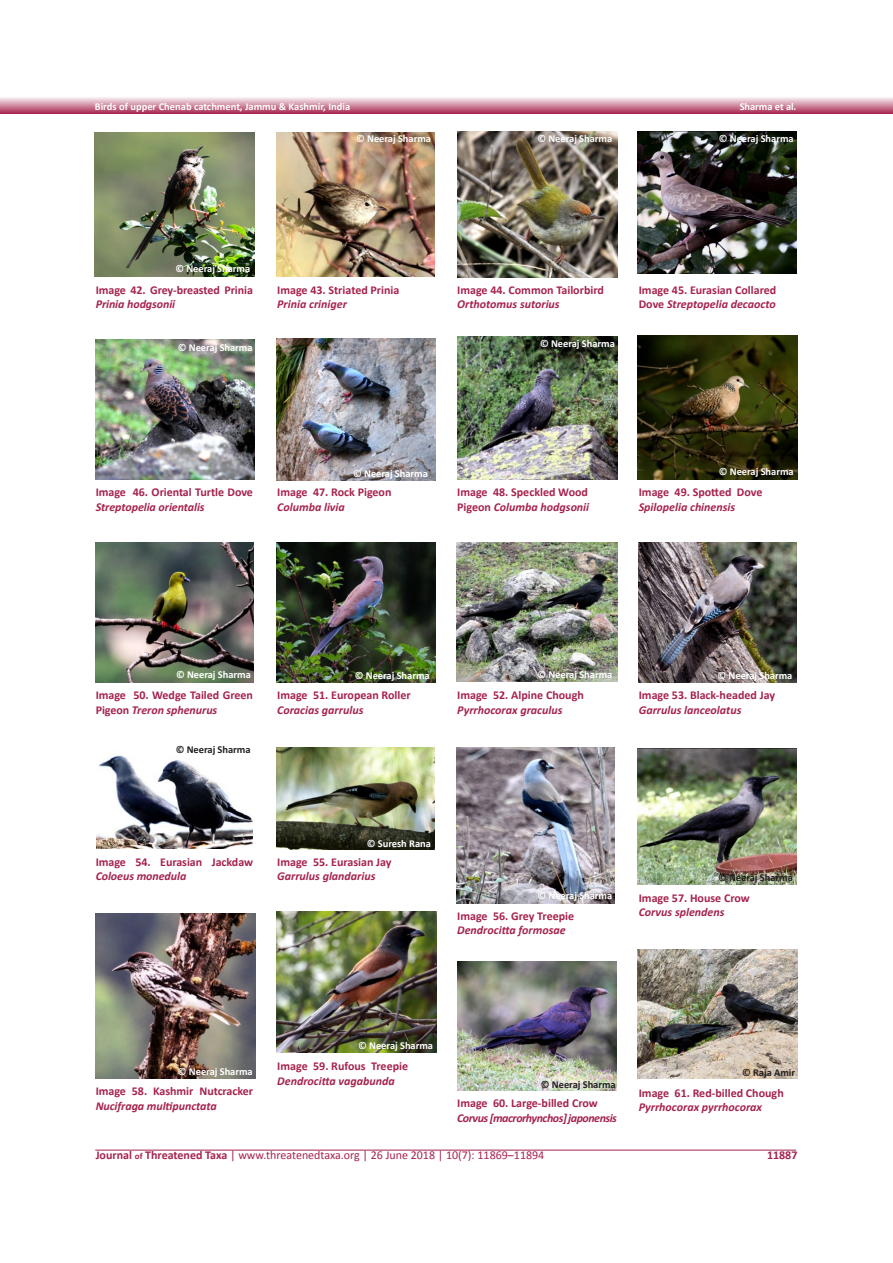
<style>
.page{position:relative;width:893px;height:1263px;background:#fff}
.page>*{position:absolute;margin:0;border:0;box-sizing:border-box;transform-origin:0 0}
.t1{font:700 12px/14.4px "Calibri";color:#a5234c}
.t2{font:12px "Calibri";color:#a5234c}
.t3{font:italic 700 12px "Calibri";letter-spacing:-.03em;color:#a5234c}
.t4{font:italic 700 12px "Calibri";color:#a5234c}
.t5{font:10.5px "Calibri Bold 2";letter-spacing:-.005em;color:#fff}
.t6{font:700 10.5px "Calibri";color:#fff}
.t7{font:10.5px "Calibri Bold 2";letter-spacing:-.005em;color:#231f20}
.t8{font:700 10.5px "Calibri";color:#231f20}
.s1{font-style:italic}
.s2{font-family:"Calibri Bold Italic 2";font-weight:400}
.s3{font-weight:700}
.s4{font-family:"Calibri Bold 2";font-size:9px}
</style>
<div class="page">
<svg style="left:0;top:97px;width:893px;height:16px;background:#d291a5"></svg>
<hr style="left:95px;top:1150px;width:701px;height:1px;background:#a5234c">
<img style="left:95px;top:133px;width:159px;height:143px">
<img style="left:276px;top:133px;width:159px;height:143px">
<img style="left:457px;top:132px;width:161px;height:145px">
<img style="left:638px;top:132px;width:158px;height:141px">
<img style="left:96px;top:339px;width:158px;height:141px">
<img style="left:276px;top:339px;width:159px;height:142px">
<img style="left:458px;top:337px;width:159px;height:143px">
<img style="left:638px;top:335px;width:160px;height:145px">
<img style="left:95px;top:542px;width:159px;height:140px">
<img style="left:276px;top:543px;width:159px;height:140px">
<img style="left:457px;top:543px;width:160px;height:139px">
<img style="left:639px;top:542px;width:157px;height:141px">
<img style="left:96px;top:755px;width:157px;height:93px">
<img style="left:276px;top:747px;width:159px;height:102px">
<img style="left:457px;top:747px;width:158px;height:156px">
<img style="left:638px;top:748px;width:158px;height:136px">
<img style="left:95px;top:913px;width:160px;height:165px">
<img style="left:276px;top:912px;width:160px;height:140px">
<img style="left:458px;top:961px;width:159px;height:129px">
<img style="left:638px;top:950px;width:160px;height:129px">
<p class="t6" style="left:95px;top:100px;width:257px">Birds of upper Chenab catchment, Jammu &amp; Kashmir, India</p>
<p class="t6" style="left:740px;top:100px;width:58px">Sharma et al.</p>
<p class="t5" style="left:356px;top:132px;width:76px">© Neeraj Sharma</p>
<p class="t5" style="left:537px;top:132px;width:76px">© Neeraj Sharma</p>
<p class="t5" style="left:719px;top:132px;width:76px">© Neeraj Sharma</p>
<p class="t5" style="left:175px;top:262px;width:76px">© Neeraj Sharma</p>
<p class="t1" style="left:96px;top:283px;width:159px">Image 42. Grey-breasted Prinia<br><span class="s1">Prinia hodgsonii</span></p>
<p class="t1" style="left:277px;top:283px;width:124px">Image 43. Striated Prinia</p>
<p class="t4" style="left:277px;top:297px;width:71px">Prinia criniger</p>
<p class="t1" style="left:457px;top:283px;width:148px">Image 44. Common Tailorbird<br><span class="s1">Orthotomus sutorius</span></p>
<p class="t1" style="left:639px;top:283px;width:139px">Image 45. Eurasian Collared<br>Dove <span class="s1">Streptopelia decaocto</span></p>
<p class="t5" style="left:178px;top:340px;width:76px">© Neeraj Sharma</p>
<p class="t5" style="left:540px;top:337px;width:76px">© Neeraj Sharma</p>
<p class="t1" style="left:96px;top:485px;width:159px">Image 46. Oriental Turtle Dove<br><span class="s1">Streptopelia orientalis</span></p>
<p class="t5" style="left:353px;top:467px;width:76px">© Neeraj Sharma</p>
<p class="t5" style="left:719px;top:465px;width:76px">© Neeraj Sharma</p>
<p class="t1" style="left:277px;top:485px;width:116px">Image 47. Rock Pigeon<br><span class="s1">Columba livia</span></p>
<p class="t1" style="left:457px;top:485px;width:134px">Image 48. Speckled Wood<br>Pigeon <span class="s1">Columba hodgsonii</span></p>
<p class="t1" style="left:639px;top:485px;width:125px">Image 49. Spotted Dove<br><span class="s1">Spilopelia chinensis</span></p>
<p class="t5" style="left:176px;top:667px;width:76px">© Neeraj Sharma</p>
<p class="t5" style="left:355px;top:669px;width:76px">© Neeraj Sharma</p>
<p class="t5" style="left:537px;top:667px;width:76px">© Neeraj Sharma</p>
<p class="t5" style="left:717px;top:669px;width:76px">© Neeraj Sharma</p>
<p class="t1" style="left:96px;top:688px;width:159px">Image 50. Wedge Tailed Green<br>Pigeon <span class="s1">Treron sphenurus</span></p>
<p class="t7" style="left:176px;top:743px;width:76px">© Neeraj Sharma</p>
<p class="t1" style="left:277px;top:688px;width:135px">Image 51. European Roller<br><span class="s1">Coracias garrulus</span></p>
<p class="t1" style="left:457px;top:688px;width:128px">Image 52. Alpine Chough<br><span class="s1">Pyrrhocorax graculus</span></p>
<p class="t1" style="left:639px;top:688px;width:138px">Image 53. Black-headed Jay<br><span class="s1">Garrulus lanceolatus</span></p>
<p class="t1" style="left:96px;top:854px;width:159px">Image 54. Eurasian Jackdaw<br><span class="s1">Coloeus monedula</span></p>
<p class="t6" style="left:367px;top:837px;width:66px">© Suresh Rana</p>
<p class="t1" style="left:277px;top:854px;width:116px">Image 55. Eurasian Jay<br><span class="s1">Garrulus glandarius</span></p>
<p class="t5" style="left:537px;top:889px;width:76px">© Neeraj Sharma</p>
<p class="t1" style="left:457px;top:908px;width:119px">Image 56. Grey Treepie<br><span class="s2">Dendrocitta formosae</span></p>
<p class="t7" style="left:718px;top:871px;width:76px">© Neeraj Sharma</p>
<p class="t1" style="left:639px;top:890px;width:113px">Image 57. House Crow</p>
<p class="t4" style="left:639px;top:904px;width:87px">Corvus splendens</p>
<p class="t5" style="left:178px;top:1064px;width:76px">© Neeraj Sharma</p>
<p class="t1" style="left:96px;top:1084px;width:159px">Image 58. Kashmir Nutcracker<br><span class="s2">Nucifraga multipunctata</span></p>
<p class="t5" style="left:358px;top:1039px;width:76px">© Neeraj Sharma</p>
<p class="t1" style="left:277px;top:1059px;width:132px">Image 59. Rufous Treepie<br><span class="s2">Dendrocitta vagabunda</span></p>
<p class="t7" style="left:541px;top:1078px;width:76px">© Neeraj Sharma</p>
<p class="t1" style="left:457px;top:1096px;width:142px">Image 60. Large-billed Crow</p>
<p class="t3" style="left:457px;top:1110px;width:161px">Corvus [macrorhynchos] japonensis</p>
<p class="t2" style="left:96px;top:1148px;width:450px"><span class="s3">Journal</span> <span class="s4">of</span> <span class="s3">Threatened Taxa</span> | www.threatenedtaxa.org | 26 June 2018 | 10(7): 11869–11894</p>
<p class="t8" style="left:742px;top:1066px;width:55px">© Raja Amir</p>
<p class="t1" style="left:639px;top:1085px;width:147px">Image 61. Red-billed Chough<br><span class="s1">Pyrrhocorax pyrrhocorax</span></p>
<p class="t1" style="left:767px;top:1148px;width:32px">11887</p>
</div>
